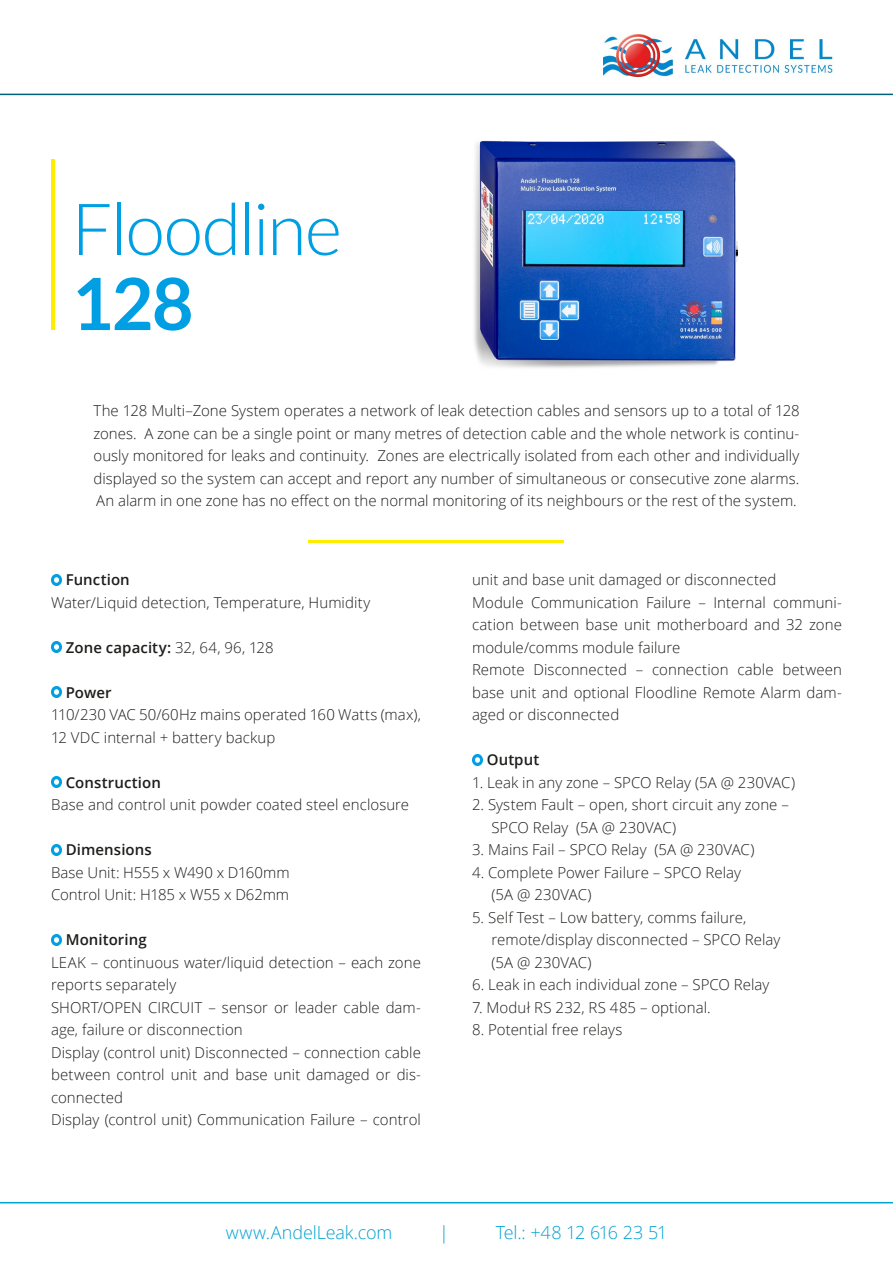
<style>
.page{position:relative;width:893px;height:1263px;background:#fff}
.page>*{position:absolute;margin:0;border:0;box-sizing:border-box;transform-origin:0 0}
.PRODUCT_Name{font:300 72px "Lato";letter-spacing:-.03em;color:#009fe3}
.PRODUCT_Name-2{font:700 72px "Lato";color:#009fe3}
.t1{font:300 18px "Open Sans";letter-spacing:-.005em;color:#00a3d2}
.t2{font:300 18px "Open Sans";letter-spacing:-.075em;color:#00a3d2}
.PRODUCT_Content{font:300 15px/22.5px "Open Sans";letter-spacing:.005em;color:#1d1d1b;text-align:justify}
.PRODUCT_Content-2{font:600 15px "Open Sans";letter-spacing:.005em;color:#1d1d1b}
.s1{font-weight:300}
</style>
<div class="page">
<hr style="left:0;top:94px;width:893px;height:1px;background:#00617f">
<hr style="left:0;top:1202px;width:893px;height:1px;background:#00a3d2">
<img style="left:604px;top:34px;width:229px;height:43px">
<img style="left:474px;top:140px;width:263px;height:228px">
<svg style="left:51px;top:574px;width:11px;height:11px"></svg>
<svg style="left:51px;top:642px;width:11px;height:11px"></svg>
<svg style="left:51px;top:687px;width:11px;height:11px"></svg>
<svg style="left:51px;top:777px;width:11px;height:11px"></svg>
<svg style="left:51px;top:844px;width:11px;height:11px"></svg>
<svg style="left:51px;top:934px;width:11px;height:11px"></svg>
<svg style="left:472px;top:754px;width:11px;height:11px"></svg>
<hr style="left:51px;top:160px;width:3px;height:170px;background:#ffed00">
<hr style="left:308px;top:541px;width:255px;height:2px;background:#ffed00">
<p class="PRODUCT_Name" style="left:71px;top:191px;width:272px">Floodline</p>
<p class="PRODUCT_Name-2" style="left:71px;top:263px;width:124px">128</p>
<p class="PRODUCT_Content" style="left:94px;top:399px;width:707px">The 128 Multi–Zone System operates a network of leak detection cables and sensors up to a total of 128 zones. A zone can be a single point or many metres of detection cable and the whole network is continu&shy;ously monitored for leaks and continuity. Zones are electrically isolated from each other and individually displayed so the system can accept and report any number of simultaneous or consecutive zone alarms.<br>An alarm in one zone has no effect on the normal monitoring of its neighbours or the rest of the system.</p>
<p class="PRODUCT_Content-2" style="left:66px;top:569px;width:66px">Function</p>
<p class="PRODUCT_Content" style="left:51px;top:590px;width:321px">Water/Liquid detection, Temperature, Humidity</p>
<p class="PRODUCT_Content-2" style="left:66px;top:637px;width:209px">Zone capacity: <span class="s1">32, 64, 96, 128</span></p>
<p class="PRODUCT_Content-2" style="left:66px;top:682px;width:48px">Power</p>
<p class="PRODUCT_Content" style="left:51px;top:703px;width:371px">110/230 VAC 50/60Hz mains operated 160 Watts (max),<br>12 VDC internal + battery backup</p>
<p class="PRODUCT_Content-2" style="left:66px;top:772px;width:97px">Construction</p>
<p class="PRODUCT_Content" style="left:51px;top:793px;width:360px">Base and control unit powder coated steel enclosure</p>
<p class="PRODUCT_Content-2" style="left:66px;top:839px;width:88px">Dimensions</p>
<p class="PRODUCT_Content" style="left:51px;top:860px;width:240px">Base Unit: H555 x W490 x D160mm</p>
<p class="PRODUCT_Content" style="left:51px;top:883px;width:240px">Control Unit: H185 x W55 x D62mm</p>
<p class="PRODUCT_Content-2" style="left:66px;top:929px;width:83px">Monitoring</p>
<p class="PRODUCT_Content" style="left:51px;top:950px;width:371px">LEAK – continuous water/liquid detection – each zone reports separately</p>
<p class="PRODUCT_Content" style="left:51px;top:995px;width:371px">SHORT/OPEN CIRCUIT – sensor or leader cable dam&shy;age, failure or disconnection</p>
<p class="PRODUCT_Content" style="left:51px;top:1040px;width:371px">Display (control unit) Disconnected – connection cable between control unit and base unit damaged or dis&shy;connected</p>
<p class="PRODUCT_Content" style="left:51px;top:1108px;width:371px">Display (control unit) Communication Failure – control</p>
<p class="PRODUCT_Content" style="left:472px;top:568px;width:306px">unit and base unit damaged or disconnected</p>
<p class="PRODUCT_Content" style="left:472px;top:590px;width:371px">Module Communication Failure – Internal communi&shy;cation between base unit motherboard and 32 zone module/comms module failure</p>
<p class="PRODUCT_Content" style="left:472px;top:658px;width:371px">Remote Disconnected – connection cable between base unit and optional Floodline Remote Alarm dam&shy;aged or disconnected</p>
<p class="PRODUCT_Content-2" style="left:487px;top:749px;width:54px">Output</p>
<p class="PRODUCT_Content" style="left:472px;top:770px;width:325px">1. Leak in any zone – SPCO Relay (5A @ 230VAC)</p>
<p class="PRODUCT_Content" style="left:472px;top:793px;width:318px">2. System Fault – open, short circuit any zone –</p>
<p class="PRODUCT_Content" style="left:491px;top:815px;width:186px">SPCO Relay (5A @ 230VAC)</p>
<p class="PRODUCT_Content" style="left:472px;top:838px;width:284px">3. Mains Fail – SPCO Relay (5A @ 230VAC)</p>
<p class="PRODUCT_Content" style="left:472px;top:860px;width:271px">4. Complete Power Failure – SPCO Relay</p>
<p class="PRODUCT_Content" style="left:491px;top:883px;width:102px">(5A @ 230VAC)</p>
<p class="PRODUCT_Content" style="left:472px;top:905px;width:276px">5. Self Test – Low battery, comms failure,</p>
<p class="PRODUCT_Content" style="left:491px;top:928px;width:290px">remote/display disconnected – SPCO Relay</p>
<p class="PRODUCT_Content" style="left:491px;top:950px;width:102px">(5A @ 230VAC)</p>
<p class="PRODUCT_Content" style="left:472px;top:973px;width:299px">6. Leak in each individual zone – SPCO Relay</p>
<p class="PRODUCT_Content" style="left:472px;top:995px;width:240px">7. Moduł RS 232, RS 485 – optional.</p>
<p class="PRODUCT_Content" style="left:472px;top:1018px;width:152px">8. Potential free relays</p>
<p class="t1" style="left:226px;top:1219px;width:168px">www.AndelLeak.com</p>
<p class="t1" style="left:439px;top:1219px;width:11px">|</p>
<p class="t2" style="left:496px;top:1219px;width:173px">Tel.: +48 12 616 23 51</p>
</div>
